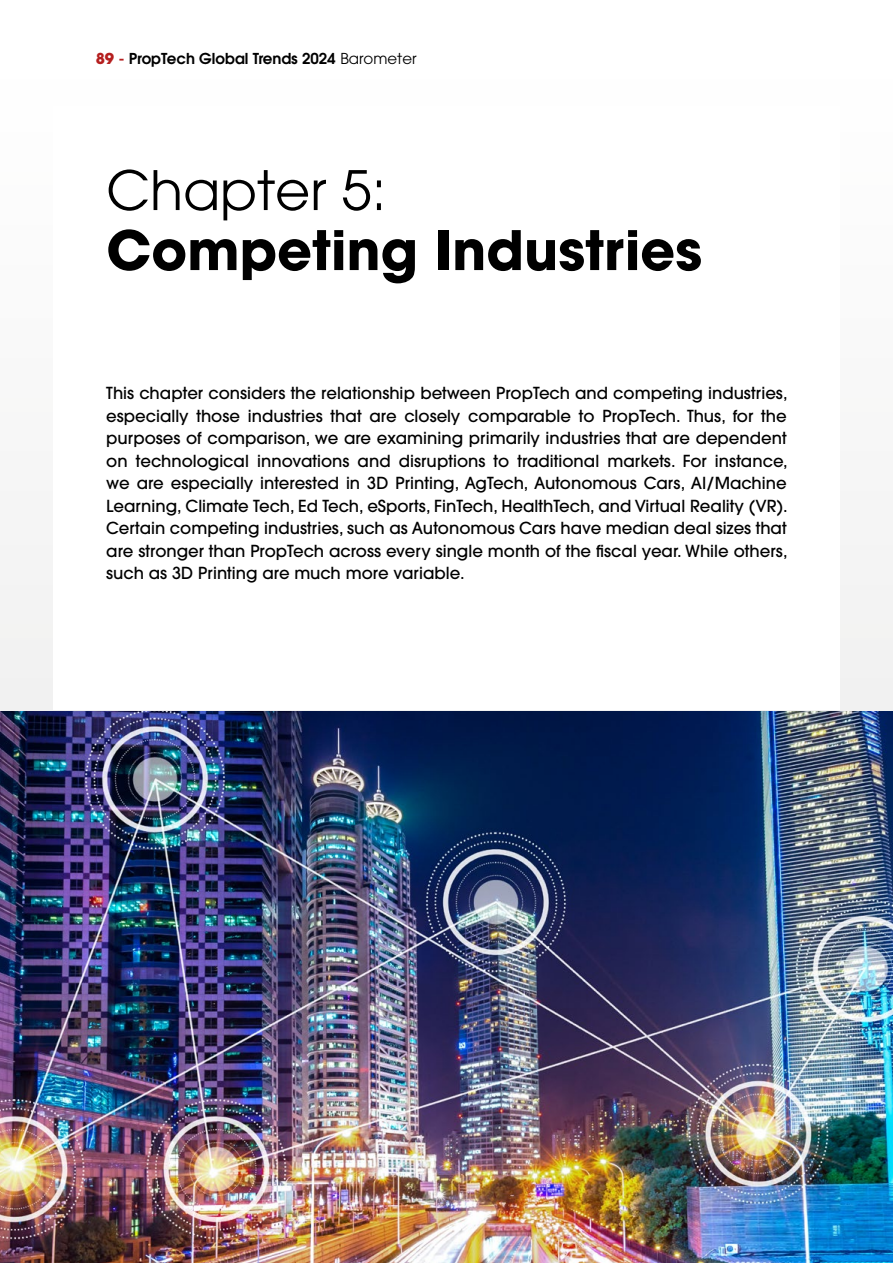
<style>
.page{position:relative;width:893px;height:1263px;background:#fff}
.page>*{position:absolute;margin:0;border:0;box-sizing:border-box;transform-origin:0 0}
.Titre{font:700 54px/60px "ITC Avant Garde Pro";color:#000}
.Texte{font:500 16.5px/22.5px "ITC Avant Garde Pro";color:#000;text-align:justify}
.t1{font:600 15px "ITC Avant Garde Pro";color:#000}
.s1{font-weight:700;color:#b51f1f}
.s2{color:#b51f1f}
.s3{font-weight:400}
</style>
<div class="page">
<img style="left:0;top:710px;width:893px;height:553px">
<p class="t1" style="left:96px;top:49px;width:322px"><span class="s1">89</span> <span class="s2">-</span> PropTech Global Trends 2024 <span class="s3">Barometer</span></p>
<p class="Titre" style="left:106px;top:160px;width:597px"><span class="s3">Chapter 5:<br></span>Competing Industries</p>
<p class="Texte" style="left:106px;top:382px;width:683px">This chapter considers the relationship between PropTech and competing industries, especially those industries that are closely comparable to PropTech. Thus, for the purposes of comparison, we are examining primarily industries that are dependent on technological innovations and disruptions to traditional markets. For instance, we are especially interested in 3D Printing, AgTech, Autonomous Cars, AI/Machine Learning, Climate Tech, Ed Tech, eSports, FinTech, HealthTech, and Virtual Reality (VR).<br>Certain competing industries, such as Autonomous Cars have median deal sizes that are stronger than PropTech across every single month of the fiscal year. While others, such as 3D Printing are much more variable.</p>
</div>
